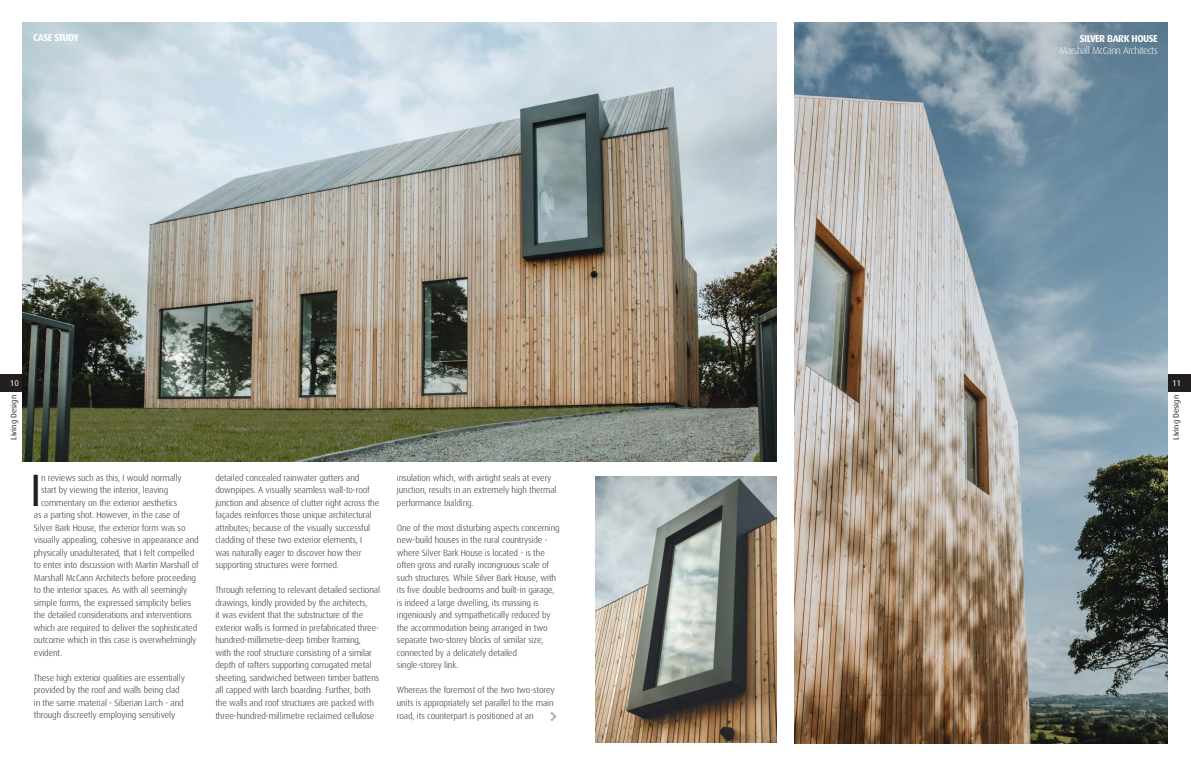
<style>
.page{position:relative;width:1191px;height:766px;background:#fff}
.page>*{position:absolute;margin:0;border:0;box-sizing:border-box;transform-origin:0 0}
.t1{font:45.3px "Dax";color:#231f20}
.t2{font:700 10px "Dax";letter-spacing:-.05em;color:#fff}
.t3{font:300 10px "Dax";letter-spacing:-.05em;color:#fff}
.t4{font:300 9px/12.5px "Dax";letter-spacing:-.015em;color:#231f20}
.t5{font:8.5px "Dax";color:#fff}
.t6{font:8px "Dax";color:#231f20}
</style>
<div class="page">
<img style="left:794px;top:23px;width:373px;height:720px">
<svg style="left:550px;top:712px;width:7px;height:9px"></svg>
<div style="left:1169px;top:374px;width:22px;height:17px;background:#231f20"></div>
<div style="left:0;top:374px;width:22px;height:17px;background:#231f20"></div>
<img style="left:23px;top:23px;width:753px;height:438px">
<img style="left:595px;top:476px;width:182px;height:266px">
<p class="t2" style="left:33px;top:32px;width:47px">CASE STUDY</p>
<p class="t5" style="left:10px;top:378px;width:10px">10</p>
<p class="t6" style="left:9px;top:439px;width:46px;rotate:-90deg">Living Design</p>
<p class="t1" style="left:30px;top:465px;width:13px">I</p>
<p class="t4" style="left:41px;top:471px;width:142px">n reviews such as this, I would normally</p>
<p class="t4" style="left:41px;top:484px;width:129px">start by viewing the interior, leaving</p>
<p class="t4" style="left:41px;top:496px;width:138px">commentary on the exterior aesthetics</p>
<p class="t4" style="left:34px;top:509px;width:148px">as a parting shot. However, in the case of</p>
<p class="t4" style="left:34px;top:521px;width:153px">Silver Bark House, the exterior form was so</p>
<p class="t4" style="left:34px;top:534px;width:166px">visually appealing, cohesive in appearance and</p>
<p class="t4" style="left:34px;top:546px;width:162px">physically unadulterated, that I felt compelled</p>
<p class="t4" style="left:34px;top:559px;width:166px">to enter into discussion with Martin Marshall of</p>
<p class="t4" style="left:34px;top:571px;width:164px">Marshall McCann Architects before proceeding</p>
<p class="t4" style="left:34px;top:584px;width:155px">to the interior spaces. As with all seemingly</p>
<p class="t4" style="left:34px;top:596px;width:159px">simple forms, the expressed simplicity belies</p>
<p class="t4" style="left:34px;top:609px;width:159px">the detailed considerations and interventions</p>
<p class="t4" style="left:34px;top:621px;width:165px">which are required to deliver the sophisticated</p>
<p class="t4" style="left:34px;top:634px;width:164px">outcome which in this case is overwhelmingly</p>
<p class="t4" style="left:34px;top:646px;width:30px">evident.</p>
<p class="t4" style="left:34px;top:671px;width:152px">These high exterior qualities are essentially provided by the roof and walls being clad in the same material - Siberian Larch - and through discreetly employing sensitively</p>
<p class="t4" style="left:215px;top:471px;width:165px">detailed concealed rainwater gutters and downpipes. A visually seamless wall-to-roof junction and absence of clutter right across the façades reinforces those unique architectural attributes; because of the visually successful cladding of these two exterior elements, I<br>was naturally eager to discover how their supporting structures were formed.</p>
<p class="t4" style="left:215px;top:584px;width:166px">Through referring to relevant detailed sectional drawings, kindly provided by the architects,<br>it was evident that the substructure of the exterior walls is formed in prefabricated three&shy;hundred-millimetre-deep timber framing,<br>with the roof structure consisting of a similar depth of rafters supporting corrugated metal sheeting, sandwiched between timber battens all capped with larch boarding. Further, both the walls and roof structures are packed with three-hundred-millimetre reclaimed cellulose</p>
<p class="t4" style="left:397px;top:471px;width:161px">insulation which, with airtight seals at every junction, results in an extremely high thermal performance building.</p>
<p class="t4" style="left:397px;top:521px;width:164px">One of the most disturbing aspects concerning new-build houses in the rural countryside - where Silver Bark House is located - is the often gross and rurally incongruous scale of such structures. While Silver Bark House, with its five double bedrooms and built-in garage, is indeed a large dwelling, its massing is ingeniously and sympathetically reduced by the accommodation being arranged in two separate two-storey blocks of similar size, connected by a delicately detailed</p>
<p class="t4" style="left:397px;top:659px;width:63px">single-storey link.</p>
<p class="t4" style="left:397px;top:684px;width:159px">Whereas the foremost of the two two-storey units is appropriately set parallel to the main road, its counterpart is positioned at an</p>
<p class="t2" style="left:1080px;top:33px;width:79px">SILVER BARK HOUSE</p>
<p class="t3" style="left:1059px;top:45px;width:100px">Marshall McCann Architects</p>
<p class="t5" style="left:1172px;top:378px;width:10px">11</p>
<p class="t6" style="left:1171px;top:439px;width:46px;rotate:-90deg">Living Design</p>
</div>
